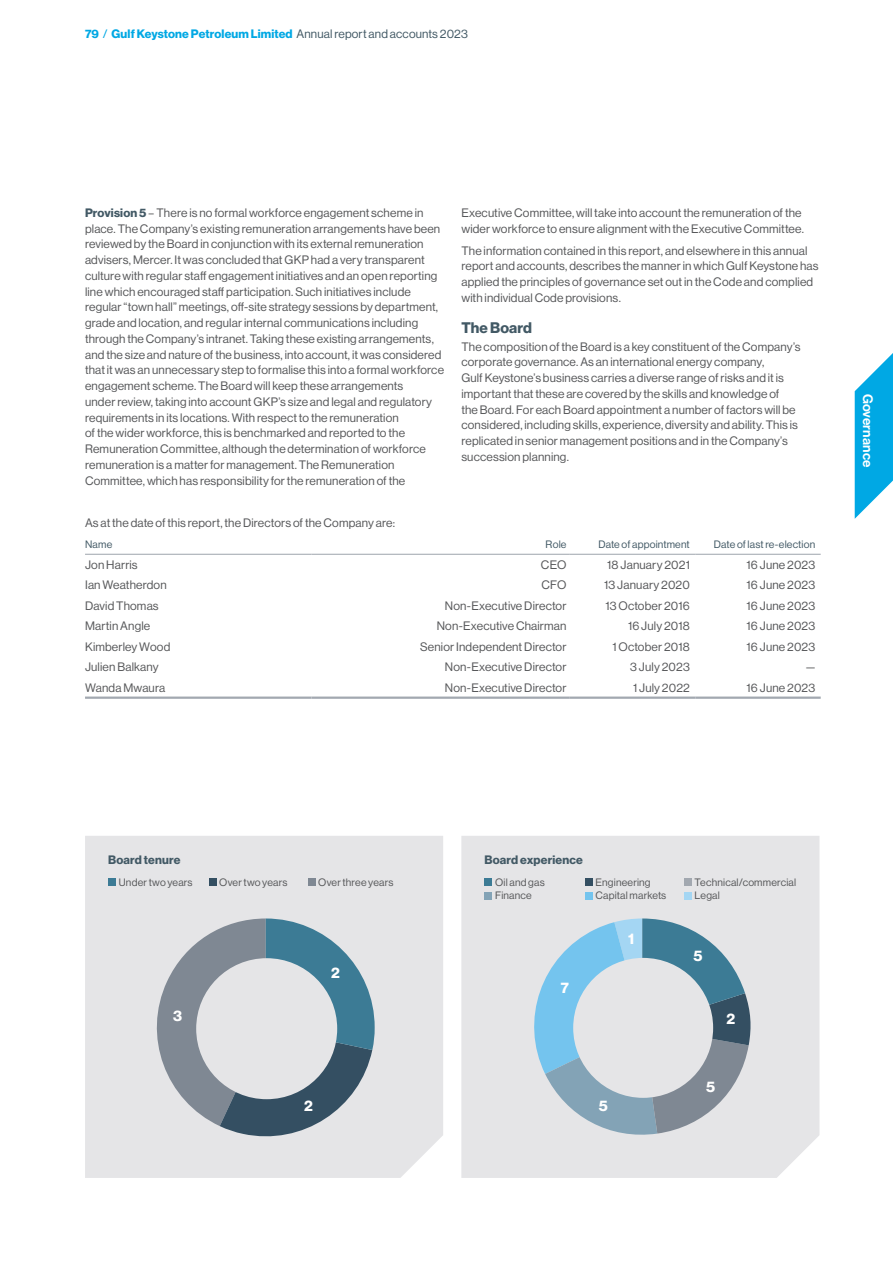
<style>
.page{position:relative;width:893px;height:1263px;background:#fff}
.page>*{position:absolute;margin:0;border:0;box-sizing:border-box;transform-origin:0 0}
.t1{font:700 15px "Haas Grot Disp 75";color:#fff}
.t2{font:700 15px "Haas Grot Disp 75";letter-spacing:.005em;color:#425965}
.t3{font:500 13.5px "Haas Grot Disp 65";letter-spacing:.01em;color:#fff}
.t4{font:12px/15.8px "Haas Grot Disp 55 Roman";letter-spacing:.015em;color:#57585a}
.t5{font:700 12px "Haas Grot Disp 75";letter-spacing:.01em;color:#00a8e4}
.t6{font:700 12px "Haas Grot Disp 75";letter-spacing:.015em;color:#425965}
.t7{font:10.5px "Haas Grot Disp 55 Roman";letter-spacing:.02em;color:#57585a}
.t8{font:10.5px "Haas Grot Disp 55 Roman";letter-spacing:.02em;color:#425965}
.s1{font-family:"Haas Grot Disp 55 Roman";font-weight:400}
.s2{font-family:"Haas Grot Disp 55 Roman";font-weight:400;color:#425965}
.s3{font-family:"Haas Grot Disp 75";font-weight:700;color:#425965}
</style>
<div class="page">
<hr style="left:85px;top:554px;width:226px;height:1px;background:#a2a8b0">
<hr style="left:311px;top:554px;width:259px;height:1px;background:#a2a8b0">
<hr style="left:570px;top:554px;width:125px;height:1px;background:#a2a8b0">
<hr style="left:695px;top:554px;width:126px;height:1px;background:#a2a8b0">
<hr style="left:85px;top:696px;width:226px;height:3px;background:#a2a8b0">
<hr style="left:311px;top:696px;width:259px;height:3px;background:#a2a8b0">
<hr style="left:570px;top:696px;width:125px;height:3px;background:#a2a8b0">
<hr style="left:695px;top:696px;width:126px;height:3px;background:#a2a8b0">
<svg style="left:855px;top:353px;width:38px;height:166px"></svg>
<div style="left:85px;top:836px;width:358px;height:342px;background:#e5e5e7"></div>
<div style="left:461px;top:836px;width:358px;height:342px;background:#e5e5e7"></div>
<div style="left:108px;top:878px;width:7px;height:7px;background:#3c7b95"></div>
<div style="left:209px;top:878px;width:7px;height:7px;background:#344f62"></div>
<div style="left:308px;top:878px;width:7px;height:7px;background:#7f8893"></div>
<div style="left:485px;top:878px;width:7px;height:7px;background:#3c7b95"></div>
<div style="left:585px;top:878px;width:7px;height:7px;background:#344f62"></div>
<div style="left:684px;top:878px;width:7px;height:7px;background:#a2a8b0"></div>
<div style="left:485px;top:892px;width:7px;height:7px;background:#83a3b6"></div>
<div style="left:585px;top:892px;width:7px;height:7px;background:#74c4ee"></div>
<div style="left:684px;top:892px;width:7px;height:7px;background:#a4d6f3"></div>
<svg style="left:154px;top:919px;width:221px;height:221px;background:#889ba7"></svg>
<div style="left:196px;top:958px;width:141px;height:141px;background:#e5e5e7;border-radius:50%"></div>
<svg style="left:531px;top:919px;width:221px;height:219px;background:#96b5c6"></svg>
<div style="left:573px;top:958px;width:140px;height:140px;background:#e5e5e7;border-radius:50%"></div>
<p class="t5" style="left:85px;top:27px;width:384px">79 <span class="s1">/</span> Gulf Keystone Petroleum Limited <span class="s2">Annual report and accounts 2023</span></p>
<p class="t4" style="left:85px;top:205px;width:360px"><span class="s3">Provision 5</span> – There is no formal workforce engagement scheme in place. The Company’s existing remuneration arrangements have been reviewed by the Board in conjunction with its external remuneration advisers, Mercer. It was concluded that GKP had a very transparent culture with regular staff engagement initiatives and an open reporting line which encouraged staff participation. Such initiatives include regular “town hall” meetings, off-site strategy sessions by department, grade and location, and regular internal communications including through the Company’s intranet. Taking these existing arrangements, and the size and nature of the business, into account, it was considered that it was an unnecessary step to formalise this into a formal workforce engagement scheme. The Board will keep these arrangements<br>under review, taking into account GKP’s size and legal and regulatory requirements in its locations. With respect to the remuneration<br>of the wider workforce, this is benchmarked and reported to the Remuneration Committee, although the determination of workforce remuneration is a matter for management. The Remuneration Committee, which has responsibility for the remuneration of the</p>
<p class="t4" style="left:461px;top:205px;width:344px">Executive Committee, will take into account the remuneration of the wider workforce to ensure alignment with the Executive Committee.</p>
<p class="t4" style="left:461px;top:243px;width:359px">The information contained in this report, and elsewhere in this annual report and accounts, describes the manner in which Gulf Keystone has applied the principles of governance set out in the Code and complied with individual Code provisions.</p>
<p class="t2" style="left:461px;top:319px;width:72px">The Board</p>
<p class="t4" style="left:461px;top:339px;width:341px">The composition of the Board is a key constituent of the Company’s corporate governance. As an international energy company,<br>Gulf Keystone’s business carries a diverse range of risks and it is important that these are covered by the skills and knowledge of<br>the Board. For each Board appointment a number of factors will be considered, including skills, experience, diversity and ability. This is replicated in senior management positions and in the Company’s succession planning.</p>
<p class="t4" style="left:85px;top:515px;width:312px">As at the date of this report, the Directors of the Company are:</p>
<p class="t8" style="left:85px;top:539px;width:29px">Name</p>
<p class="t8" style="left:546px;top:539px;width:22px">Role</p>
<p class="t8" style="left:598px;top:539px;width:93px">Date of appointment</p>
<p class="t8" style="left:714px;top:539px;width:103px">Date of last re-election</p>
<p class="t4" style="left:85px;top:557px;width:54px">Jon Harris</p>
<p class="t4" style="left:541px;top:557px;width:27px">CEO</p>
<p class="t4" style="left:607px;top:557px;width:84px">18 January 2021</p>
<p class="t4" style="left:747px;top:557px;width:70px">16 June 2023</p>
<p class="t4" style="left:85px;top:577px;width:83px">Ian Weatherdon</p>
<p class="t4" style="left:541px;top:577px;width:26px">CFO</p>
<p class="t4" style="left:604px;top:577px;width:87px">13 January 2020</p>
<p class="t4" style="left:747px;top:577px;width:70px">16 June 2023</p>
<p class="t4" style="left:85px;top:598px;width:75px">David Thomas</p>
<p class="t4" style="left:445px;top:598px;width:123px">Non-Executive Director</p>
<p class="t4" style="left:605px;top:598px;width:86px">13 October 2016</p>
<p class="t4" style="left:747px;top:598px;width:70px">16 June 2023</p>
<p class="t4" style="left:85px;top:618px;width:67px">Martin Angle</p>
<p class="t4" style="left:437px;top:618px;width:131px">Non-Executive Chairman</p>
<p class="t4" style="left:628px;top:618px;width:63px">16 July 2018</p>
<p class="t4" style="left:747px;top:618px;width:70px">16 June 2023</p>
<p class="t4" style="left:85px;top:639px;width:87px">Kimberley Wood</p>
<p class="t4" style="left:420px;top:639px;width:148px">Senior Independent Director</p>
<p class="t4" style="left:612px;top:639px;width:79px">1 October 2018</p>
<p class="t4" style="left:747px;top:639px;width:70px">16 June 2023</p>
<p class="t4" style="left:85px;top:659px;width:75px">Julien Balkany</p>
<p class="t4" style="left:445px;top:659px;width:123px">Non-Executive Director</p>
<p class="t4" style="left:630px;top:659px;width:61px">3 July 2023</p>
<p class="t4" style="left:806px;top:659px;width:11px">—</p>
<p class="t4" style="left:85px;top:680px;width:82px">Wanda Mwaura</p>
<p class="t4" style="left:445px;top:680px;width:123px">Non-Executive Director</p>
<p class="t4" style="left:633px;top:680px;width:58px">1 July 2022</p>
<p class="t4" style="left:747px;top:680px;width:70px">16 June 2023</p>
<p class="t3" style="left:876px;top:394px;width:75px;rotate:90deg">Governance</p>
<p class="t6" style="left:108px;top:853px;width:74px">Board tenure</p>
<p class="t6" style="left:485px;top:853px;width:100px">Board experience</p>
<p class="t7" style="left:119px;top:876px;width:75px">Under two years</p>
<p class="t7" style="left:219px;top:876px;width:70px">Over two years</p>
<p class="t7" style="left:318px;top:876px;width:77px">Over three years</p>
<p class="t7" style="left:495px;top:876px;width:51px">Oil and gas</p>
<p class="t7" style="left:596px;top:876px;width:57px">Engineering</p>
<p class="t7" style="left:695px;top:876px;width:103px">Technical/commercial</p>
<p class="t7" style="left:495px;top:890px;width:38px">Finance</p>
<p class="t7" style="left:596px;top:890px;width:72px">Capital markets</p>
<p class="t7" style="left:695px;top:890px;width:27px">Legal</p>
<p class="t1" style="left:173px;top:1007px;width:10px">3</p>
<p class="t1" style="left:331px;top:964px;width:10px">2</p>
<p class="t1" style="left:561px;top:979px;width:10px">7</p>
<p class="t1" style="left:628px;top:929px;width:8px">1</p>
<p class="t1" style="left:304px;top:1097px;width:10px">2</p>
<p class="t1" style="left:599px;top:1097px;width:11px">5</p>
<p class="t1" style="left:693px;top:947px;width:11px">5</p>
<p class="t1" style="left:726px;top:1010px;width:10px">2</p>
<p class="t1" style="left:706px;top:1078px;width:11px">5</p>
</div>
